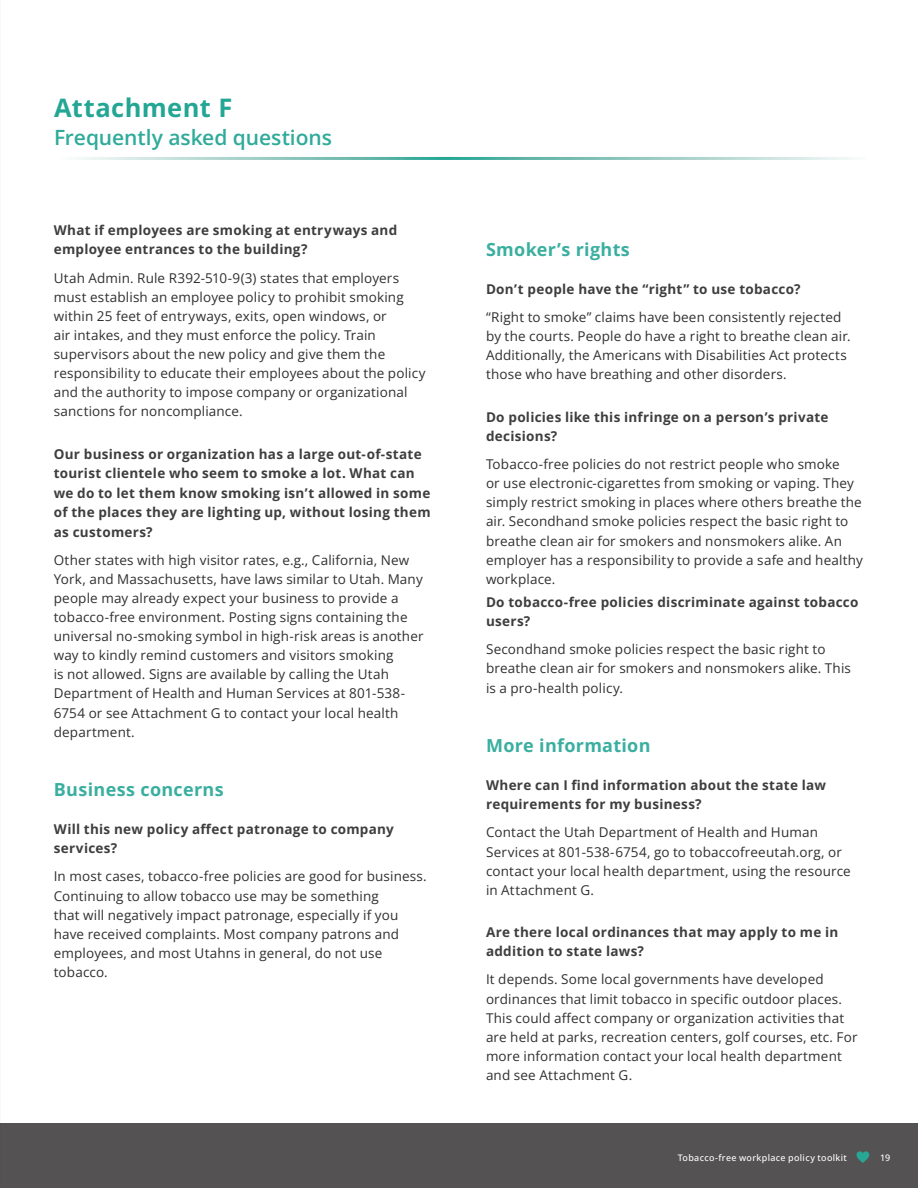
<style>
.page{position:relative;width:918px;height:1188px;background:#fff}
.page>*{position:absolute;margin:0;border:0;box-sizing:border-box;transform-origin:0 0}
.body_copy{font:700 25.5px "Open Sans";letter-spacing:.015em;color:#24a695}
.body_copy-2{font:600 21px "Open Sans";letter-spacing:-.005em;color:#2fab9a}
.H3_blue{font:700 18px "Open Sans";letter-spacing:.015em;color:#3aafa0}
.body_copy-3{font:13.5px/19.2px "Open Sans";letter-spacing:.01em;color:#312f30}
.body_bold{font:700 13.5px/19.5px "Open Sans";letter-spacing:.02em;color:#3e3e3f}
.body_bold-2{font:500 9px "Open Sans";letter-spacing:.035em;color:#fff}
</style>
<div class="page">
<div style="left:0;top:1123px;width:918px;height:65px;background:#555253"></div>
<svg style="left:856px;top:1151px;width:13px;height:12px"></svg>
<p class="body_copy" style="left:54px;top:90px;width:180px">Attachment F</p>
<p class="body_copy-2" style="left:54px;top:123px;width:280px">Frequently asked questions</p>
<p class="body_bold" style="left:54px;top:220px;width:345px">What if employees are smoking at entryways and employee entrances to the building?</p>
<p class="body_copy-3" style="left:54px;top:268px;width:373px">Utah Admin. Rule R392-510-9(3) states that employers must establish an employee policy to prohibit smoking within 25 feet of entryways, exits, open windows, or<br>air intakes, and they must enforce the policy. Train supervisors about the new policy and give them the responsibility to educate their employees about the policy and the authority to impose company or organizational sanctions for noncompliance.</p>
<p class="body_bold" style="left:54px;top:444px;width:378px">Our business or organization has a large out-of-state tourist clientele who seem to smoke a lot. What can we do to let them know smoking isn’t allowed in some of the places they are lighting up, without losing them as customers?</p>
<p class="body_copy-3" style="left:54px;top:550px;width:371px">Other states with high visitor rates, e.g., California, New York, and Massachusetts, have laws similar to Utah. Many people may already expect your business to provide a tobacco-free environment. Posting signs containing the universal no-smoking symbol in high-risk areas is another way to kindly remind customers and visitors smoking<br>is not allowed. Signs are available by calling the Utah Department of Health and Human Services at 801-538- 6754 or see Attachment G to contact your local health department.</p>
<p class="H3_blue" style="left:54px;top:777px;width:172px">Business concerns</p>
<p class="body_bold" style="left:54px;top:819px;width:342px">Will this new policy affect patronage to company services?</p>
<p class="body_copy-3" style="left:54px;top:867px;width:375px">In most cases, tobacco-free policies are good for business.<br>Continuing to allow tobacco use may be something<br>that will negatively impact patronage, especially if you have received complaints. Most company patrons and employees, and most Utahns in general, do not use tobacco.</p>
<p class="H3_blue" style="left:486px;top:237px;width:145px">Smoker’s rights</p>
<p class="body_bold" style="left:486px;top:279px;width:316px">Don’t people have the “right” to use tobacco?</p>
<p class="body_copy-3" style="left:486px;top:307px;width:366px">“Right to smoke” claims have been consistently rejected by the courts. People do have a right to breathe clean air.<br>Additionally, the Americans with Disabilities Act protects those who have breathing and other disorders.</p>
<p class="body_bold" style="left:486px;top:407px;width:344px">Do policies like this infringe on a person’s private decisions?</p>
<p class="body_copy-3" style="left:486px;top:454px;width:378px">Tobacco-free policies do not restrict people who smoke<br>or use electronic-cigarettes from smoking or vaping. They simply restrict smoking in places where others breathe the air. Secondhand smoke policies respect the basic right to breathe clean air for smokers and nonsmokers alike. An employer has a responsibility to provide a safe and healthy workplace.</p>
<p class="body_bold" style="left:486px;top:592px;width:374px">Do tobacco-free policies discriminate against tobacco users?</p>
<p class="body_copy-3" style="left:486px;top:640px;width:366px">Secondhand smoke policies respect the basic right to breathe clean air for smokers and nonsmokers alike. This is a pro-health policy.</p>
<p class="H3_blue" style="left:486px;top:733px;width:166px">More information</p>
<p class="body_bold" style="left:486px;top:775px;width:342px">Where can I find information about the state law requirements for my business?</p>
<p class="body_copy-3" style="left:486px;top:823px;width:366px">Contact the Utah Department of Health and Human Services at 801-538-6754, go to tobaccofreeutah.org, or contact your local health department, using the resource in Attachment G.</p>
<p class="body_bold" style="left:486px;top:922px;width:354px">Are there local ordinances that may apply to me in addition to state laws?</p>
<p class="body_copy-3" style="left:486px;top:970px;width:373px">It depends. Some local governments have developed ordinances that limit tobacco in specific outdoor places.<br>This could affect company or organization activities that are held at parks, recreation centers, golf courses, etc. For more information contact your local health department and see Attachment G.</p>
<p class="body_bold-2" style="left:678px;top:1151px;width:171px">Tobacco-free workplace policy toolkit</p>
<p class="body_bold-2" style="left:880px;top:1151px;width:12px">19</p>
</div>
